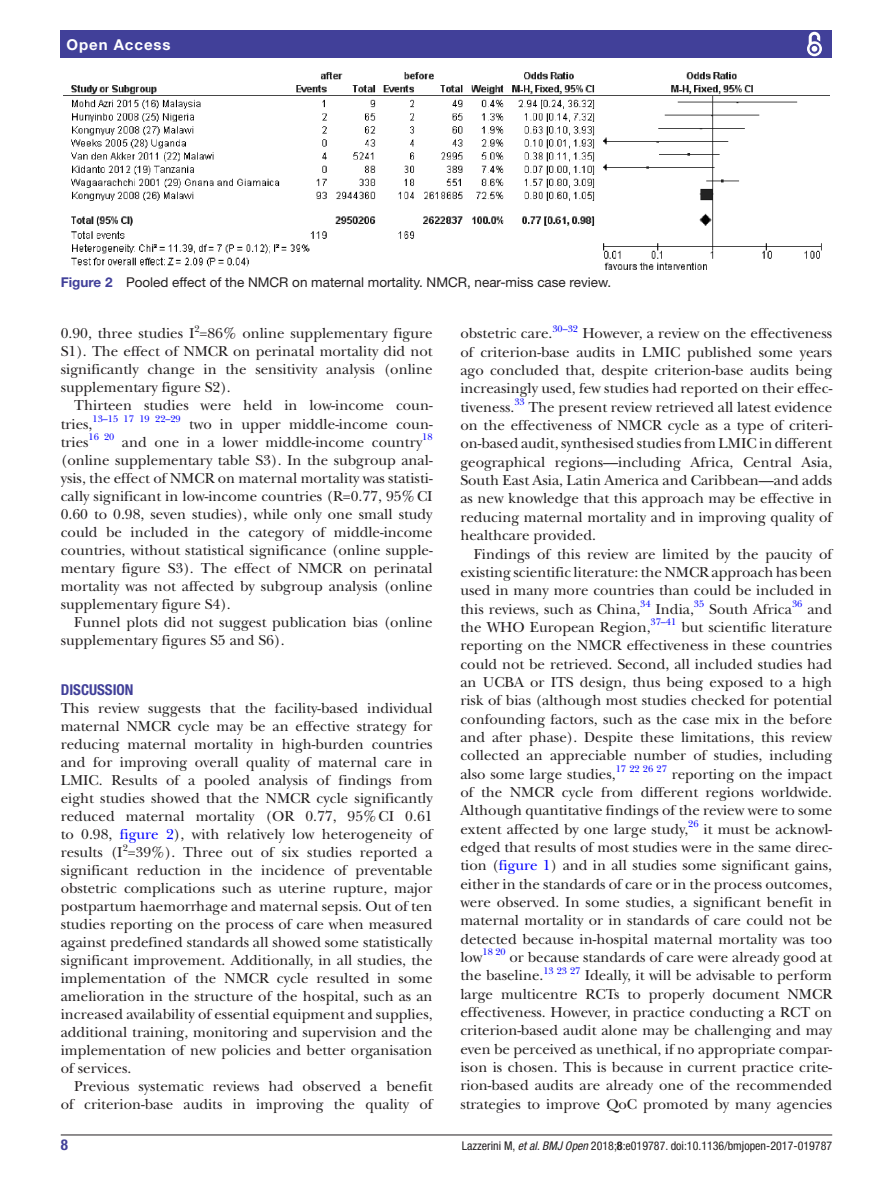
<style>
.page{position:relative;width:893px;height:1191px;background:#fff}
.page>*{position:absolute;margin:0;border:0;box-sizing:border-box;transform-origin:0 0}
.t1{font:15px/18.3px "New Baskerville";color:#231f20;text-align:justify}
.t2{font:700 condensed 15px "Helvetica Neue LT Std";color:#414099}
.t3{font:700 15px "Helvetica Neue LT Std";letter-spacing:.065em;color:#fff}
.t4{font:13.5px "Helvetica Neue LT Std";color:#231f20}
.t5{font:condensed 12px "Helvetica Neue LT Std";color:#231f20}
.t6{font:9.9px "New Baskerville";color:#00f}
.t7{font:9.9px "New Baskerville";color:#231f20}
.s1{font-weight:700;color:#414099}
.s2{color:#00f}
.s3{font-style:italic}
.s4{font-weight:700}
</style>
<div class="page">
<hr style="left:61px;top:1134px;width:771px;height:1px;background:#231f20">
<div style="left:61px;top:31px;width:771px;height:27px;background:#414099"></div>
<svg style="left:807px;top:31px;width:15px;height:26px"></svg>
<img style="left:64px;top:73px;width:765px;height:197px">
<p class="t3" style="left:66px;top:35px;width:106px">Open Access</p>
<p class="t4" style="left:61px;top:275px;width:552px"><span class="s1">Figure 2</span> Pooled effect of the NMCR on maternal mortality. NMCR, near-miss case review.</p>
<p class="t7" style="left:194px;top:323px;width:7px">2</p>
<p class="t1" style="left:61px;top:343px;width:373px">S1). The effect of NMCR on perinatal mortality did not significantly change in the sensitivity analysis (online supplementary figure S2).</p>
<p class="t1" style="left:61px;top:397px;width:373px;text-indent:13px">Thirteen studies were held in low-income coun&shy;tries,</p>
<p class="t1" style="left:61px;top:324px;width:373px">0.90, three studies I =86% online supplementary figure</p>
<p class="t6" style="left:93px;top:413px;width:90px">13–15 17 19 22–29</p>
<p class="t1" style="left:189px;top:414px;width:245px">two in upper middle-income coun-</p>
<p class="t1" style="left:61px;top:432px;width:29px">tries</p>
<p class="t6" style="left:89px;top:431px;width:27px">16 20</p>
<p class="t1" style="left:122px;top:432px;width:302px">and one in a lower middle-income country</p>
<p class="t6" style="left:422px;top:431px;width:12px">18</p>
<p class="t1" style="left:61px;top:451px;width:373px">(online supplementary table S3). In the subgroup anal&shy;ysis, the effect of NMCR on maternal mortality was statisti&shy;cally significant in low-income countries (R=0.77, 95%CI 0.60 to 0.98, seven studies), while only one small study could be included in the category of middle-income countries, without statistical significance (online supple&shy;mentary figure S3). The effect of NMCR on perinatal mortality was not affected by subgroup analysis (online supplementary figure S4).</p>
<p class="t1" style="left:61px;top:613px;width:373px;text-indent:14px">Funnel plots did not suggest publication bias (online supplementary figures S5 and S6).</p>
<p class="t2" style="left:61px;top:681px;width:74px">DISCUSSION</p>
<p class="t1" style="left:61px;top:699px;width:373px">This review suggests that the facility-based individual maternal NMCR cycle may be an effective strategy for reducing maternal mortality in high-burden countries and for improving overall quality of maternal care in LMIC. Results of a pooled analysis of findings from eight studies showed that the NMCR cycle significantly reduced maternal mortality (OR 0.77, 95%CI 0.61 to 0.98, <span class="s2">figure 2</span>), with relatively low heterogeneity of results (I =39%). Three out of six studies reported a</p>
<p class="t7" style="left:123px;top:841px;width:7px">2</p>
<p class="t1" style="left:61px;top:861px;width:373px">significant reduction in the incidence of preventable obstetric complications such as uterine rupture, major postpartum haemorrhage and maternal sepsis. Out of ten studies reporting on the process of care when measured against predefined standards all showed some statistically significant improvement. Additionally, in all studies, the implementation of the NMCR cycle resulted in some amelioration in the structure of the hospital, such as an increased availability of essential equipment and supplies, additional training, monitoring and supervision and the implementation of new policies and better organisation of services.</p>
<p class="t1" style="left:61px;top:1077px;width:373px;text-align:right">Previous systematic reviews had observed a benefit of criterion-base audits in improving the quality of</p>
<p class="t1" style="left:460px;top:324px;width:94px">obstetric care.</p>
<p class="t6" style="left:552px;top:323px;width:27px">30–32</p>
<p class="t1" style="left:460px;top:324px;width:373px;text-indent:122px">However, a review on the effectiveness of criterion-base audits in LMIC published some years ago concluded that, despite criterion-base audits being increasingly used, few studies had reported on their effec&shy;tiveness.</p>
<p class="t6" style="left:514px;top:396px;width:12px">33</p>
<p class="t1" style="left:460px;top:398px;width:373px;text-indent:68px">The present review retrieved all latest evidence on the effectiveness of NMCR cycle as a type of criteri&shy;on-based audit, synthesised studies from LMIC in different geographical regions—including Africa, Central Asia, South East Asia, Latin America and Caribbean—and adds as new knowledge that this approach may be effective in reducing maternal mortality and in improving quality of healthcare provided.</p>
<p class="t1" style="left:460px;top:544px;width:373px;text-indent:14px">Findings of this review are limited by the paucity of existing scientific literature: the NMCR approach has been used in many more countries than could be included in this reviews, such as China,<sup>34</sup> India,</p>
<p class="t6" style="left:694px;top:598px;width:12px">35</p>
<p class="t1" style="left:709px;top:599px;width:84px">South Africa</p>
<p class="t6" style="left:792px;top:598px;width:12px">36</p>
<p class="t1" style="left:807px;top:599px;width:26px">and</p>
<p class="t6" style="left:651px;top:616px;width:27px">37–41</p>
<p class="t1" style="left:460px;top:618px;width:373px;text-indent:221px">but scientific literature reporting on the NMCR effectiveness in these countries could not be retrieved. Second, all included studies had an UCBA or ITS design, thus being exposed to a high risk of bias (although most studies checked for potential confounding factors, such as the case mix in the before and after phase). Despite these limitations, this review collected an appreciable number of studies, including also some large studies,</p>
<p class="t1" style="left:460px;top:618px;width:192px">the WHO European Region,</p>
<p class="t6" style="left:616px;top:763px;width:53px">17 22 26 27</p>
<p class="t1" style="left:460px;top:764px;width:373px;text-indent:211px">reporting on the impact of the NMCR cycle from different regions worldwide.<br>Although quantitative findings of the review were to some extent affected by one large study,</p>
<p class="t6" style="left:688px;top:818px;width:12px">26</p>
<p class="t1" style="left:460px;top:819px;width:373px;text-indent:243px">it must be acknowl&shy;edged that results of most studies were in the same direc&shy;tion (<span class="s2">figure 1</span>) and in all studies some significant gains, either in the standards of care or in the process outcomes, were observed. In some studies, a significant benefit in maternal mortality or in standards of care could not be detected because in-hospital maternal mortality was too low</p>
<p class="t6" style="left:483px;top:946px;width:25px">18 20</p>
<p class="t1" style="left:460px;top:948px;width:373px;text-indent:49px">or because standards of care were already good at the baseline.</p>
<p class="t6" style="left:543px;top:964px;width:38px">13 23 27</p>
<p class="t1" style="left:460px;top:966px;width:373px;text-indent:124px">Ideally, it will be advisable to perform large multicentre RCTs to properly document NMCR effectiveness. However, in practice conducting a RCT on criterion-based audit alone may be challenging and may even be perceived as unethical, if no appropriate compar&shy;ison is chosen. This is because in current practice crite&shy;rion-based audits are already one of the recommended strategies to improve QoC promoted by many agencies</p>
<p class="t2" style="left:61px;top:1135px;width:9px">8</p>
<p class="t5" style="left:462px;top:1138px;width:372px">Lazzerini M, <span class="s3">et al</span>. <span class="s3">BMJ Open</span> 2018;<span class="s4">8</span>:e019787. doi:10.1136/bmjopen-2017-019787</p>
</div>
